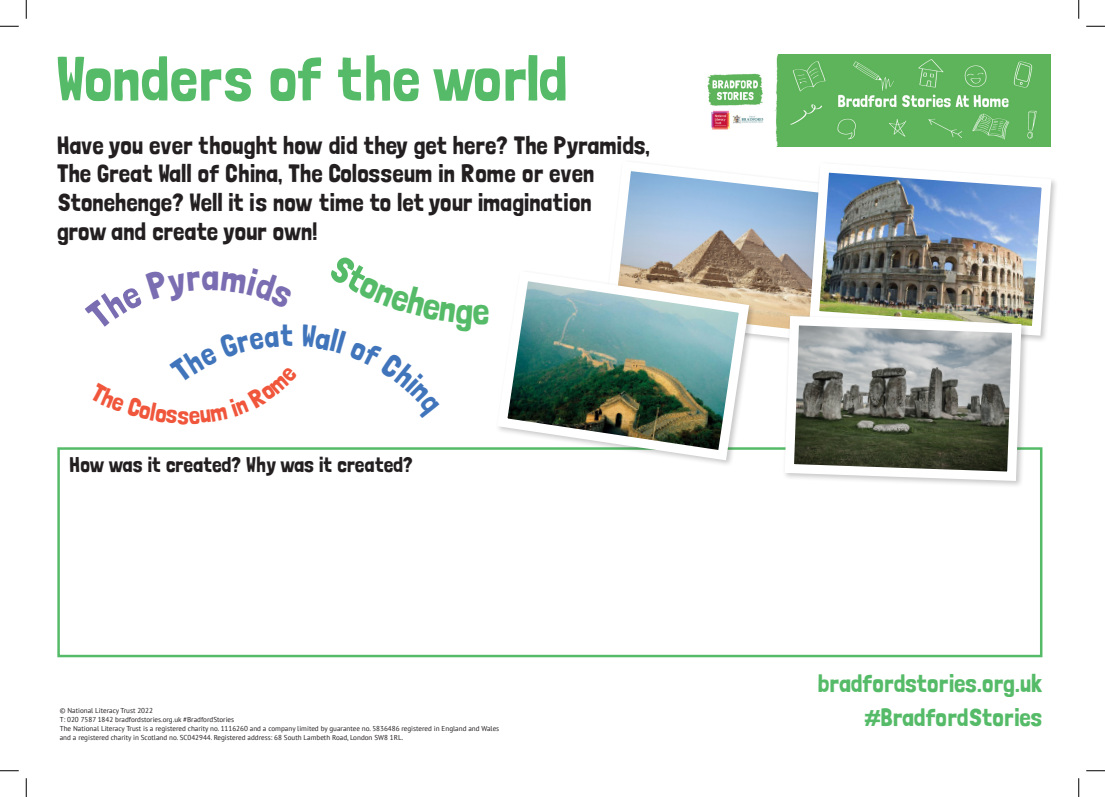
<style>
.page{position:relative;width:1105px;height:797px;background:#fff}
.page>*{position:absolute;margin:0;border:0;box-sizing:border-box;transform-origin:0 0}
.t1{font:62.5px "Londrina Solid";color:#55bb68}
.t2{font:37.5px "Londrina Solid";color:#55bb68}
.t3{font:25px/28.8px "Londrina Solid";color:#231f20}
.t4{font:25px "Londrina Solid";color:#55bb68}
.t5{font:21.25px "Londrina Solid";color:#231f20}
.Body_text{font:7.12px "PT Sans";color:#231f20}
</style>
<div class="page">
<div style="left:57px;top:447px;width:985px;height:210px;border:2px solid #55bb68"></div>
<svg style="left:620px;top:171px;width:185px;height:170px;background:#b0bbc7"></svg>
<img style="left:492px;top:266px;width:262px;height:199px">
<img style="left:805px;top:172px;width:251px;height:168px">
<div style="left:782px;top:314px;width:247px;height:174px;background:#fff"></div>
<svg style="left:780px;top:311px;width:246px;height:174px"></svg>
<img style="left:707px;top:54px;width:343px;height:93px">
<svg style="left:0;top:25px;width:19px;height:2px"></svg>
<svg style="left:1086px;top:25px;width:19px;height:2px"></svg>
<svg style="left:0;top:770px;width:19px;height:1px"></svg>
<svg style="left:1086px;top:770px;width:19px;height:1px"></svg>
<svg style="left:25px;top:0;width:2px;height:19px"></svg>
<svg style="left:25px;top:778px;width:2px;height:19px"></svg>
<svg style="left:1078px;top:0;width:1px;height:19px"></svg>
<svg style="left:1078px;top:778px;width:1px;height:19px"></svg>
<p class="t1" style="left:56px;top:42px;width:513px">Wonders of the world</p>
<p class="t3" style="left:57px;top:130px;width:594px">Have you ever thought how did they get here? The Pyramids, The Great Wall of China, The Colosseum in Rome or even Stonehenge? Well it is now time to let your imagination<br>grow and create your own!</p>
<p class="t5" style="left:70px;top:452px;width:344px">How was it created? Why was it created?</p>
<h2 class="t2" style="left:472px;top:289px;width:19px">e</h2>
<p class="Body_text" style="left:60px;top:706px;width:95px">© National Literacy Trust 2022</p>
<p class="Body_text" style="left:60px;top:715px;width:176px">T: 020 7587 1842 bradfordstories.org.uk #BradfordStories</p>
<p class="Body_text" style="left:60px;top:724px;width:441px">The National Literacy Trust is a registered charity no. 1116260 and a company limited by guarantee no. 5836486 registered in England and Wales</p>
<p class="Body_text" style="left:60px;top:732px;width:345px">and a registered charity in Scotland no. SC042944. Registered address: 68 South Lambeth Road, London SW8 1RL.</p>
<p class="t4" style="left:818px;top:669px;width:226px">bradfordstories.org.uk</p>
<p class="t4" style="left:864px;top:702px;width:179px">#BradfordStories</p>
</div>
